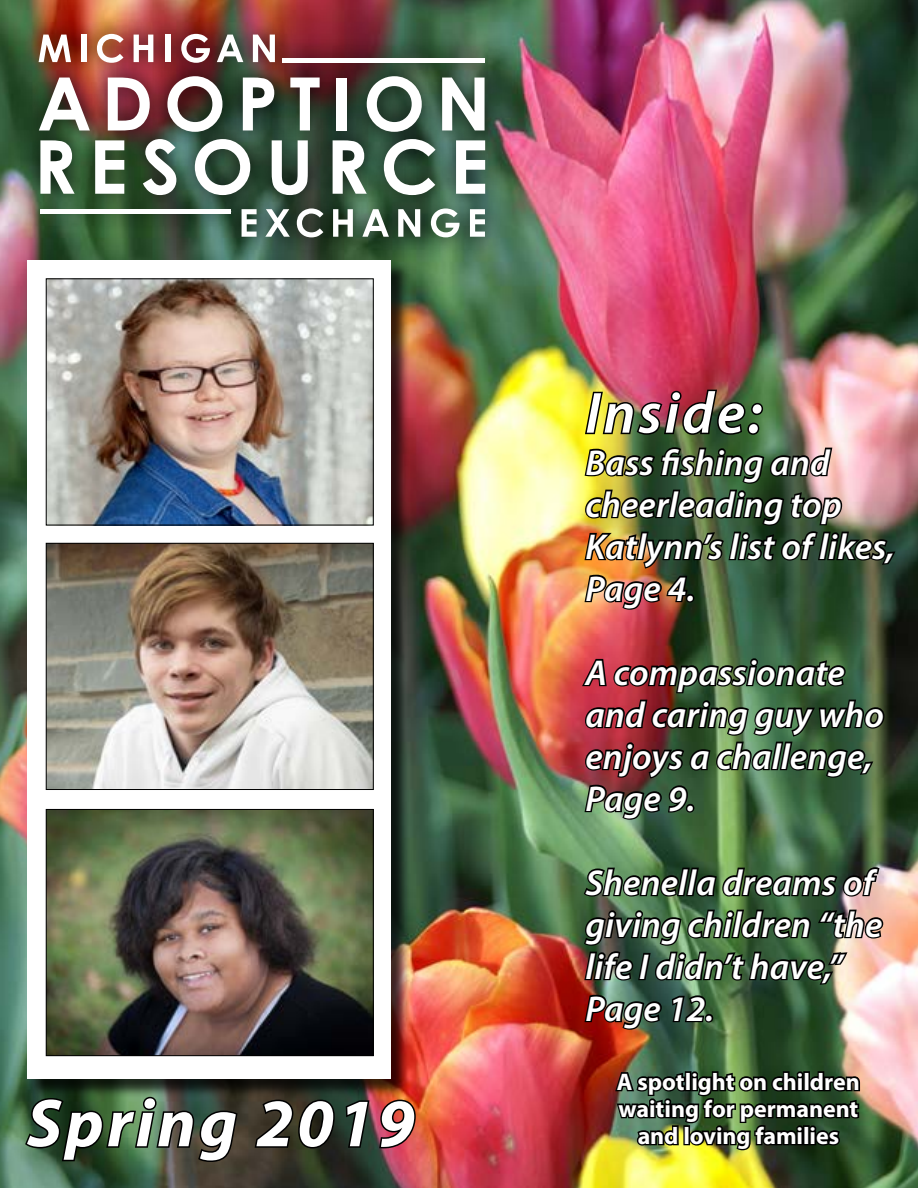
<style>
.page{position:relative;width:918px;height:1188px;background:#fff}
.page>*{position:absolute;margin:0;border:0;box-sizing:border-box;transform-origin:0 0}
.t1{font:italic 700 68.25px "Myriad Pro";letter-spacing:.05em;color:#fff}
.t2{font:italic 600 58.5px "Myriad Pro";letter-spacing:.05em;color:#fff}
.t3{font:italic 600 36px/42px "Myriad Pro";letter-spacing:.005em;color:#fff}
.t4{font:700 24px/27px "Myriad Pro";letter-spacing:-.005em;color:#fff}
</style>
<div class="page">
<img style="left:0;top:0;width:918px;height:1188px">
<div style="left:21px;top:16px;width:483px;height:239px;background:#000;opacity:.75"></div>
<svg style="left:39px;top:78px;width:51px;height:52px"></svg>
<svg style="left:108px;top:78px;width:42px;height:52px"></svg>
<svg style="left:167px;top:76px;width:55px;height:56px"></svg>
<svg style="left:243px;top:78px;width:31px;height:52px"></svg>
<svg style="left:290px;top:78px;width:30px;height:52px"></svg>
<div style="left:337px;top:78px;width:10px;height:52px;background:#fff"></div>
<svg style="left:367px;top:76px;width:55px;height:56px"></svg>
<svg style="left:442px;top:78px;width:43px;height:52px"></svg>
<svg style="left:40px;top:140px;width:35px;height:54px"></svg>
<svg style="left:95px;top:140px;width:29px;height:54px"></svg>
<svg style="left:143px;top:139px;width:33px;height:56px"></svg>
<svg style="left:195px;top:139px;width:55px;height:56px"></svg>
<svg style="left:272px;top:140px;width:36px;height:55px"></svg>
<svg style="left:333px;top:140px;width:34px;height:54px"></svg>
<svg style="left:384px;top:139px;width:52px;height:56px"></svg>
<svg style="left:456px;top:140px;width:29px;height:54px"></svg>
<hr style="left:282px;top:58px;width:203px;height:4px;background:#fff">
<div style="left:41px;top:209px;width:190px;height:5px;background:#fff"></div>
<svg style="left:242px;top:209px;width:15px;height:28px"></svg>
<svg style="left:265px;top:209px;width:25px;height:28px"></svg>
<svg style="left:297px;top:208px;width:26px;height:29px"></svg>
<svg style="left:333px;top:209px;width:20px;height:28px"></svg>
<svg style="left:362px;top:209px;width:27px;height:28px"></svg>
<svg style="left:398px;top:209px;width:22px;height:28px"></svg>
<svg style="left:431px;top:208px;width:29px;height:29px"></svg>
<svg style="left:470px;top:209px;width:15px;height:28px"></svg>
<svg style="left:39px;top:35px;width:32px;height:27px"></svg>
<div style="left:81px;top:35px;width:5px;height:27px;background:#fff"></div>
<svg style="left:97px;top:34px;width:27px;height:29px"></svg>
<svg style="left:134px;top:35px;width:19px;height:27px"></svg>
<div style="left:165px;top:35px;width:6px;height:27px;background:#fff"></div>
<svg style="left:181px;top:34px;width:29px;height:29px"></svg>
<svg style="left:217px;top:35px;width:26px;height:27px"></svg>
<svg style="left:253px;top:35px;width:22px;height:27px"></svg>
<svg style="left:23px;top:1095px;width:216px;height:69px"></svg>
<svg style="left:253px;top:1098px;width:83px;height:52px"></svg>
<svg style="left:344px;top:1099px;width:27px;height:51px"></svg>
<svg style="left:378px;top:1098px;width:39px;height:52px"></svg>
<img style="left:583px;top:388px;width:182px;height:48px">
<img style="left:580px;top:446px;width:318px;height:375px">
<div style="left:686px;top:804px;width:8px;height:9px;border:3px solid #000;border-radius:50%"></div>
<svg style="left:581px;top:866px;width:300px;height:32px"></svg>
<img style="left:582px;top:908px;width:303px;height:79px">
<img style="left:583px;top:993px;width:279px;height:195px">
<div style="left:705px;top:1014px;width:8px;height:9px;border:3px solid #000;border-radius:50%"></div>
<div style="left:30px;top:262px;width:379px;height:836px;background:#000;opacity:.75"></div>
<div style="left:27px;top:260px;width:364px;height:818px;background:#fff"></div>
<img style="left:48px;top:280px;width:324px;height:243px">
<div style="left:46px;top:278px;width:328px;height:247px;border:1px solid #000"></div>
<img style="left:48px;top:545px;width:324px;height:243px">
<div style="left:46px;top:543px;width:328px;height:247px;border:1px solid #000"></div>
<img style="left:48px;top:811px;width:324px;height:243px">
<div style="left:46px;top:809px;width:328px;height:247px;border:1px solid #000"></div>
<h1 class="t1" style="left:27px;top:1079px;width:389px">Spring 2019</h1>
<h2 class="t2" style="left:585px;top:376px;width:178px">Inside:</h2>
<p class="t3" style="left:585px;top:441px;width:311px">Bass fishing and cheerleading top<br>Katlynn’s list of likes,<br>Page 4.</p>
<p class="t3" style="left:585px;top:651px;width:300px">A compassionate and caring guy who enjoys a challenge,<br>Page 9.</p>
<p class="t3" style="left:585px;top:861px;width:298px">Shenella dreams of giving children “the life I didn’t have,”<br>Page 12.</p>
<p class="t4" style="left:617px;top:1067px;width:245px">A spotlight on children waiting for permanent</p>
<p class="t4" style="left:638px;top:1121px;width:203px">and loving families</p>
</div>
